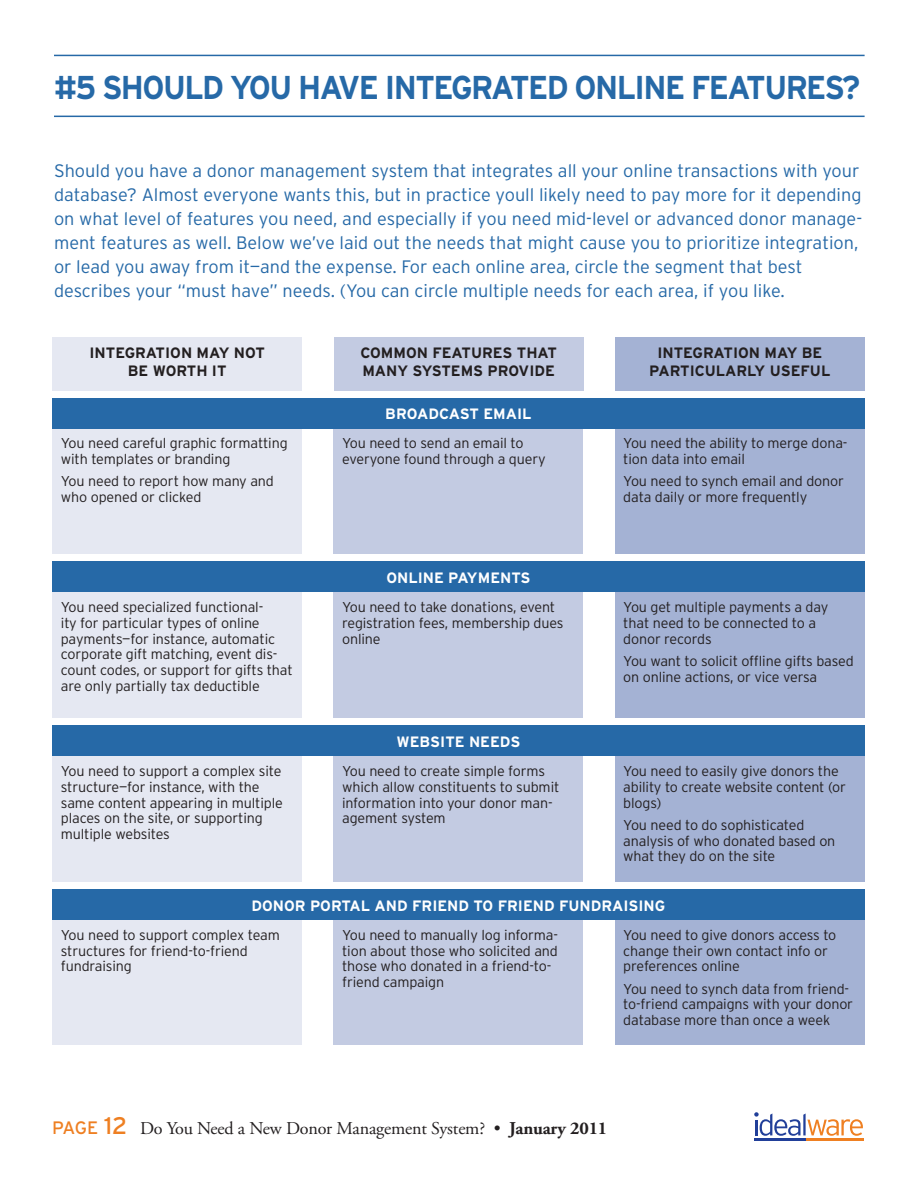
<style>
.page{position:relative;width:918px;height:1188px;background:#fff}
.page>*{position:absolute;margin:0;border:0;box-sizing:border-box;transform-origin:0 0}
.IW_Section_Header{font:700 33px "Interstate";letter-spacing:-.05em;color:#2669a7;scale:.94 1}
.instructions{font:300 18px/24px "Interstate";color:#2669a7}
.t1{font:18px "Adobe Garamond";letter-spacing:-.01em;color:#231f20}
.chart_title_black{font:700 15px/18px "Interstate";color:#231f20;text-align:center}
.chart_title{font:700 15px "Interstate";color:#fff}
.diagram_smaller{font:300 14.25px/15.8px "Interstate";letter-spacing:-.01em;color:#231f20}
.s1{font-family:"Interstate";color:#ee7f22}
.s2{font-family:"Interstate";font-size:24px;color:#ee7f22}
.s3{font-weight:700}
</style>
<div class="page">
<hr style="left:754px;top:1138px;width:52px;height:3px;background:#213f99">
<hr style="left:807px;top:1138px;width:57px;height:3px;background:#ef8022">
<svg style="left:754px;top:1112px;width:109px;height:24px"></svg>
<hr style="left:54px;top:55px;width:811px;height:1px;background:#2669a7">
<hr style="left:54px;top:116px;width:811px;height:1px;background:#2669a7">
<div style="left:52px;top:428px;width:250px;height:126px;background:#e5e8f2"></div>
<div style="left:52px;top:592px;width:250px;height:125px;background:#e5e8f2"></div>
<div style="left:52px;top:756px;width:250px;height:125px;background:#e5e8f2"></div>
<div style="left:52px;top:920px;width:250px;height:125px;background:#e5e8f2"></div>
<div style="left:333px;top:428px;width:250px;height:126px;background:#c3cbe2"></div>
<div style="left:333px;top:592px;width:250px;height:125px;background:#c3cbe2"></div>
<div style="left:333px;top:756px;width:250px;height:125px;background:#c3cbe2"></div>
<div style="left:333px;top:920px;width:250px;height:125px;background:#c3cbe2"></div>
<div style="left:615px;top:428px;width:250px;height:126px;background:#a4b2d4"></div>
<div style="left:615px;top:592px;width:250px;height:125px;background:#a4b2d4"></div>
<div style="left:615px;top:756px;width:250px;height:125px;background:#a4b2d4"></div>
<div style="left:615px;top:920px;width:250px;height:125px;background:#a4b2d4"></div>
<div style="left:52px;top:398px;width:813px;height:30px;background:#2669a7"></div>
<div style="left:52px;top:562px;width:813px;height:30px;background:#2669a7"></div>
<div style="left:52px;top:726px;width:813px;height:30px;background:#2669a7"></div>
<div style="left:52px;top:889px;width:813px;height:31px;background:#2669a7"></div>
<div style="left:52px;top:337px;width:250px;height:54px;background:#e5e8f2"></div>
<div style="left:334px;top:337px;width:250px;height:54px;background:#c3cbe2"></div>
<div style="left:615px;top:337px;width:250px;height:54px;background:#a4b2d4"></div>
<p class="IW_Section_Header" style="left:54px;top:69px;width:859px">#5 SHOULD YOU HAVE INTEGRATED ONLINE FEATURES?</p>
<p class="instructions" style="left:54px;top:158px;width:810px">Should you have a donor management system that integrates all your online transactions with your database? Almost everyone wants this, but in practice youll likely need to pay more for it depending on what level of features you need, and especially if you need mid-level or advanced donor manage&shy;ment features as well. Below we’ve laid out the needs that might cause you to prioritize integration, or lead you away from it—and the expense. For each online area, circle the segment that best describes your “must have” needs. (You can circle multiple needs for each area, if you like.</p>
<p class="chart_title_black" style="left:89px;top:343px;width:177px">INTEGRATION MAY NOT<br>BE WORTH IT</p>
<p class="chart_title_black" style="left:360px;top:343px;width:198px;text-align:left">COMMON FEATURES THAT<br>MANY SYSTEMS PROVIDE</p>
<p class="chart_title_black" style="left:649px;top:343px;width:183px">INTEGRATION MAY BE<br>PARTICULARLY USEFUL</p>
<p class="diagram_smaller" style="left:61px;top:435px;width:228px">You need careful graphic formatting with templates or branding</p>
<p class="diagram_smaller" style="left:61px;top:473px;width:215px">You need to report how many and who opened or clicked</p>
<p class="diagram_smaller" style="left:61px;top:599px;width:233px">You need specialized functional-<br>ity for particular types of online payments—for instance, automatic corporate gift matching, event dis&shy;count codes, or support for gifts that are only partially tax deductible</p>
<p class="diagram_smaller" style="left:61px;top:763px;width:223px">You need to support a complex site structure—for instance, with the same content appearing in multiple places on the site, or supporting multiple websites</p>
<p class="chart_title" style="left:385px;top:406px;width:148px">BROADCAST EMAIL</p>
<p class="diagram_smaller" style="left:342px;top:435px;width:205px">You need to send an email to everyone found through a query</p>
<p class="chart_title" style="left:386px;top:569px;width:146px">ONLINE PAYMENTS</p>
<p class="diagram_smaller" style="left:342px;top:599px;width:223px">You need to take donations, event registration fees, membership dues online</p>
<p class="chart_title" style="left:396px;top:733px;width:125px">WEBSITE NEEDS</p>
<p class="diagram_smaller" style="left:342px;top:763px;width:219px">You need to create simple forms which allow constituents to submit information into your donor man&shy;agement system</p>
<p class="diagram_smaller" style="left:623px;top:435px;width:226px">You need the ability to merge dona&shy;tion data into email</p>
<p class="diagram_smaller" style="left:623px;top:473px;width:222px">You need to synch email and donor data daily or more frequently</p>
<p class="diagram_smaller" style="left:623px;top:599px;width:207px">You get multiple payments a day that need to be connected to a donor records</p>
<p class="diagram_smaller" style="left:623px;top:653px;width:232px">You want to solicit offline gifts based on online actions, or vice versa</p>
<p class="diagram_smaller" style="left:623px;top:763px;width:224px">You need to easily give donors the ability to create website content (or blogs)</p>
<p class="diagram_smaller" style="left:623px;top:817px;width:214px">You need to do sophisticated analysis of who donated based on what they do on the site</p>
<p class="chart_title" style="left:251px;top:897px;width:415px">DONOR PORTAL AND FRIEND TO FRIEND FUNDRAISING</p>
<p class="diagram_smaller" style="left:61px;top:927px;width:221px">You need to support complex team structures for friend-to-friend fundraising</p>
<p class="diagram_smaller" style="left:342px;top:927px;width:217px">You need to manually log informa&shy;tion about those who solicited and those who donated in a friend-to&shy;friend campaign</p>
<p class="diagram_smaller" style="left:623px;top:927px;width:215px">You need to give donors access to change their own contact info or preferences online</p>
<p class="diagram_smaller" style="left:623px;top:981px;width:231px">You need to synch data from friend&shy;to-friend campaigns with your donor database more than once a week</p>
<p class="t1" style="left:52px;top:1119px;width:557px"><span class="s1">PAGE</span> <span class="s2">12</span> Do You Need a New Donor Management System? • <span class="s3">January 2011</span></p>
</div>
